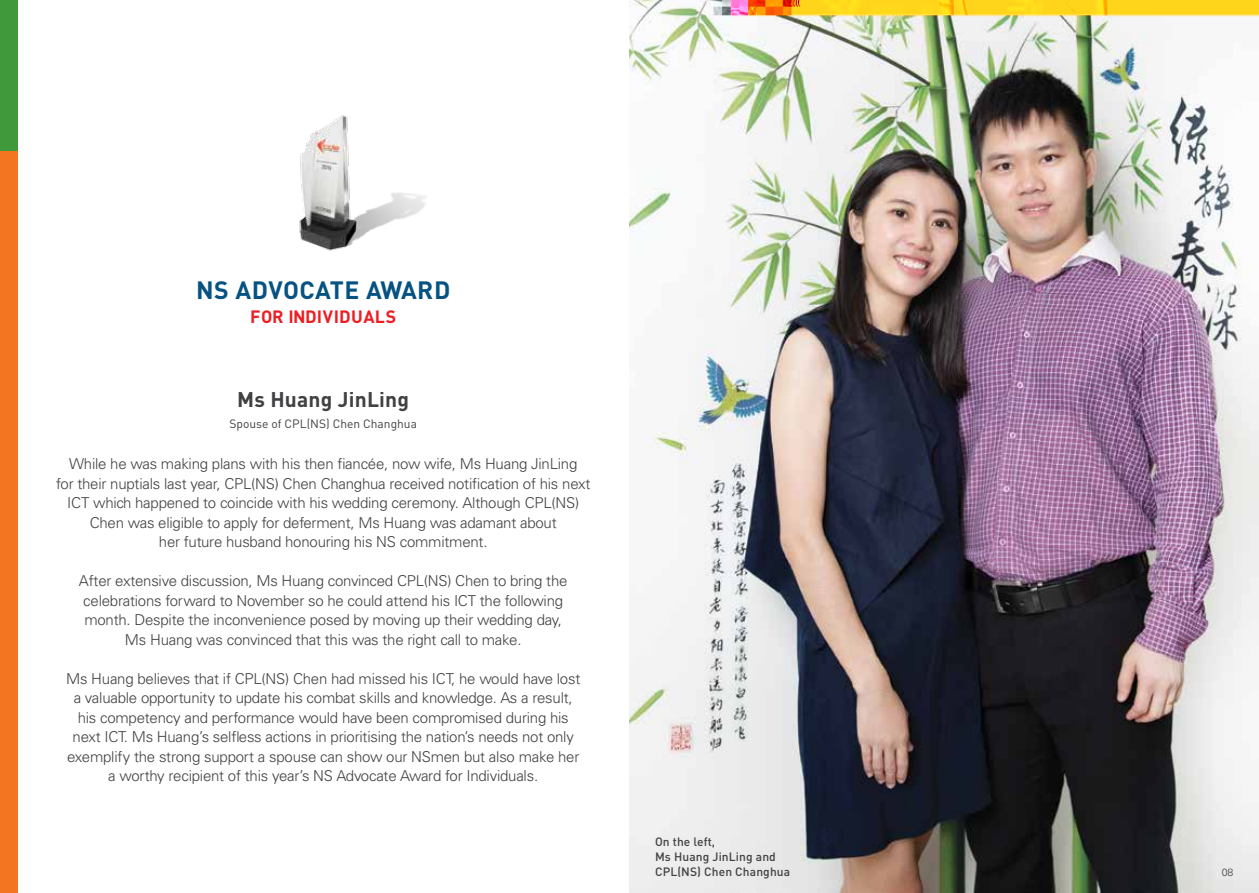
<style>
.page{position:relative;width:1259px;height:893px;background:#fff}
.page>*{position:absolute;margin:0;border:0;box-sizing:border-box;transform-origin:0 0}
.t1{font:700 24.75px "DIN";letter-spacing:.015em;color:#065282}
.t2{font:700 21px "DIN";letter-spacing:.01em;color:#414042}
.t3{font:700 17.55px "DIN";letter-spacing:.02em;color:#ed1d24}
.t4{font:300 15px/19.5px "Univers LT Std";letter-spacing:-.015em;color:#414042;text-align:center}
.t5{font:500 12px/15px "DIN";letter-spacing:.01em;color:#414042}
.t6{font:12px "DIN";color:#414042}
.t7{font:300 10.5px "Univers LT Std";color:#414042}
</style>
<div class="page">
<img style="left:629px;top:0;width:630px;height:893px">
<div style="left:0;top:0;width:17px;height:893px;background:#f47521"></div>
<div style="left:0;top:0;width:17px;height:150px;background:#409a3c"></div>
<img style="left:299px;top:115px;width:128px;height:136px">
<h1 class="t1" style="left:196px;top:274px;width:256px">NS ADVOCATE AWARD</h1>
<p class="t3" style="left:250px;top:305px;width:147px">FOR INDIVIDUALS</p>
<h2 class="t2" style="left:237px;top:386px;width:173px">Ms Huang JinLing</h2>
<p class="t6" style="left:229px;top:417px;width:189px">Spouse of CPL(NS) Chen Changhua</p>
<p class="t4" style="left:56px;top:454px;width:536px">While he was making plans with his then fiancée, now wife, Ms Huang JinLing<br>for their nuptials last year, CPL(NS) Chen Changhua received notification of his next ICT which happened to coincide with his wedding ceremony. Although CPL(NS)<br>Chen was eligible to apply for deferment, Ms Huang was adamant about<br>her future husband honouring his NS commitment.</p>
<p class="t4" style="left:79px;top:571px;width:490px">After extensive discussion, Ms Huang convinced CPL(NS) Chen to bring the celebrations forward to November so he could attend his ICT the following month. Despite the inconvenience posed by moving up their wedding day, Ms Huang was convinced that this was the right call to make.</p>
<p class="t4" style="left:66px;top:668px;width:516px">Ms Huang believes that if CPL(NS) Chen had missed his ICT, he would have lost a valuable opportunity to update his combat skills and knowledge. As a result, his competency and performance would have been compromised during his next ICT. Ms Huang’s selfless actions in prioritising the nation’s needs not only exemplify the strong support a spouse can show our NSmen but also make her a worthy recipient of this year’s NS Advocate Award for Individuals.</p>
<p class="t5" style="left:655px;top:833px;width:137px">On the left,<br>Ms Huang JinLing and<br>CPL(NS) Chen Changhua</p>
<p class="t7" style="left:1221px;top:865px;width:13px">08</p>
</div>
